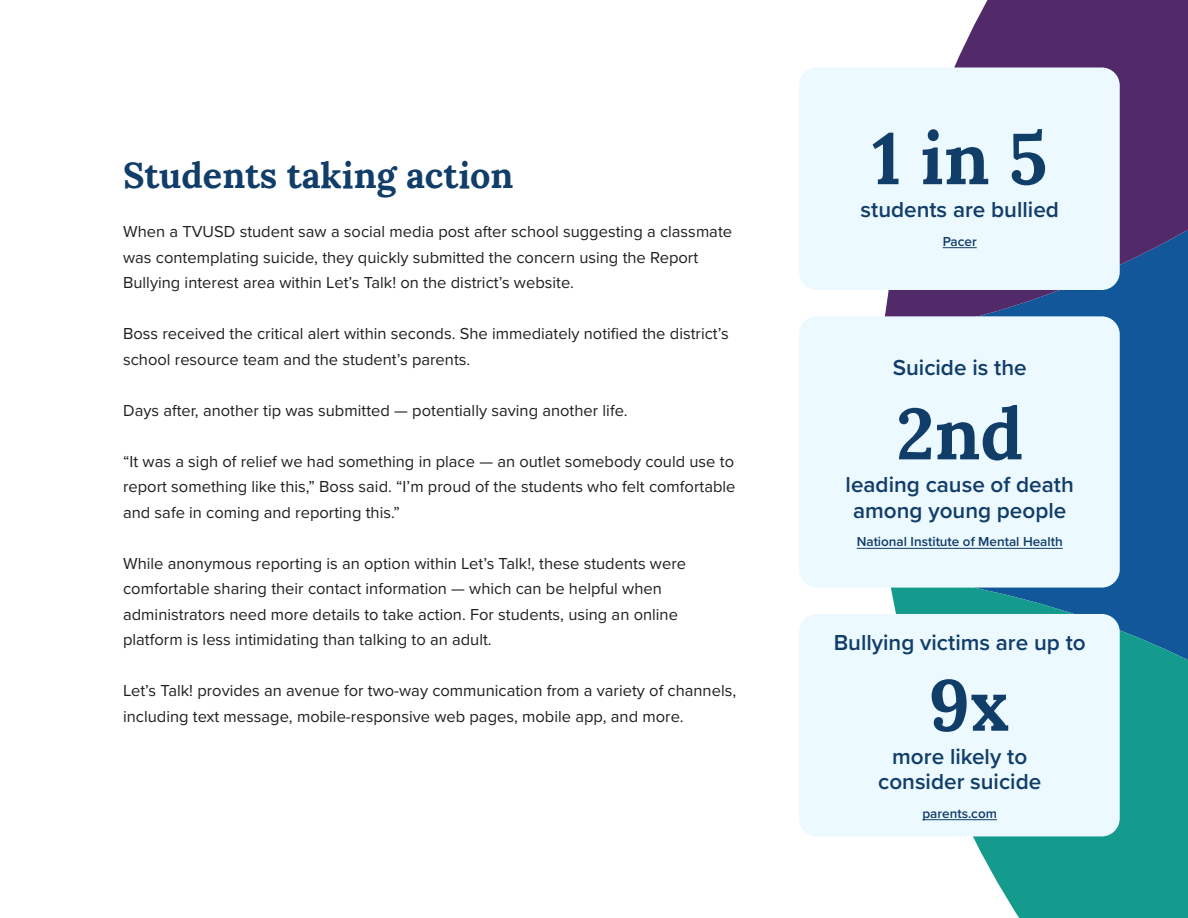
<style>
.page{position:relative;width:1188px;height:918px;background:#fff}
.page>*{position:absolute;margin:0;border:0;box-sizing:border-box;transform-origin:0 0}
.t1{font:700 72px "Lora";color:#113d69}
.t2{font:700 36px "Lora";color:#113d69}
.t3{font:600 22.5px/25.5px "Proxima Nova";color:#113d69;text-align:center}
.body{font:16.5px/25.5px "Proxima Nova";color:#231f20}
.t4{font:600 13.5px "Proxima Nova";color:#113d69}
</style>
<div class="page">
<div style="left:1119px;top:337px;width:69px;height:238px;background:#125799"></div>
<svg style="left:885px;top:0;width:303px;height:337px;background:#5c4e86"></svg>
<svg style="left:891px;top:575px;width:297px;height:343px;fill:#159b8e"></svg>
<div style="left:799px;top:68px;width:321px;height:222px;background:#ecf9ff;border-radius:18px"></div>
<div style="left:799px;top:316px;width:321px;height:272px;background:#ecf9ff;border-radius:18px"></div>
<div style="left:799px;top:614px;width:321px;height:222px;background:#ecf9ff;border-radius:18px"></div>
<hr style="left:943px;top:247px;width:34px;height:1px;background:#113d69">
<hr style="left:857px;top:548px;width:206px;height:1px;background:#113d69">
<hr style="left:922px;top:819px;width:75px;height:1px;background:#113d69">
<h2 class="t2" style="left:123px;top:144px;width:392px">Students taking action</h2>
<p class="body" style="left:123px;top:218px;width:611px">When a TVUSD student saw a social media post after school suggesting a classmate was contemplating suicide, they quickly submitted the concern using the Report<br>Bullying interest area within Let’s Talk! on the district’s website.</p>
<p class="body" style="left:123px;top:320px;width:607px">Boss received the critical alert within seconds. She immediately notified the district’s school resource team and the student’s parents.</p>
<p class="body" style="left:123px;top:397px;width:506px">Days after, another tip was submitted — potentially saving another life.</p>
<p class="body" style="left:123px;top:448px;width:614px;text-align:justify">“It was a sigh of relief we had something in place — an outlet somebody could use to report something like this,” Boss said. “I’m proud of the students who felt comfortable and safe in coming and reporting this.”</p>
<p class="body" style="left:123px;top:550px;width:564px">While anonymous reporting is an option within Let’s Talk!, these students were comfortable sharing their contact information — which can be helpful when administrators need more details to take action. For students, using an online platform is less intimidating than talking to an adult.</p>
<p class="body" style="left:123px;top:677px;width:615px">Let’s Talk! provides an avenue for two-way communication from a variety of channels, including text message, mobile-responsive web pages, mobile app, and more.</p>
<p class="t1" style="left:872px;top:97px;width:177px">1 in 5</p>
<p class="t3" style="left:861px;top:196px;width:200px">students are bullied</p>
<p class="t4" style="left:943px;top:231px;width:36px">Pacer</p>
<p class="t3" style="left:893px;top:354px;width:135px">Suicide is the</p>
<p class="t1" style="left:896px;top:373px;width:129px">2nd</p>
<p class="t3" style="left:846px;top:471px;width:230px">leading cause of death among young people</p>
<p class="t4" style="left:857px;top:532px;width:208px">National Institute of Mental Health</p>
<p class="t3" style="left:834px;top:630px;width:254px">Bullying victims are up to</p>
<p class="t1" style="left:929px;top:644px;width:82px">9x</p>
<p class="t3" style="left:878px;top:743px;width:165px">more likely to consider suicide</p>
<p class="t4" style="left:922px;top:803px;width:76px">parents.com</p>
</div>
